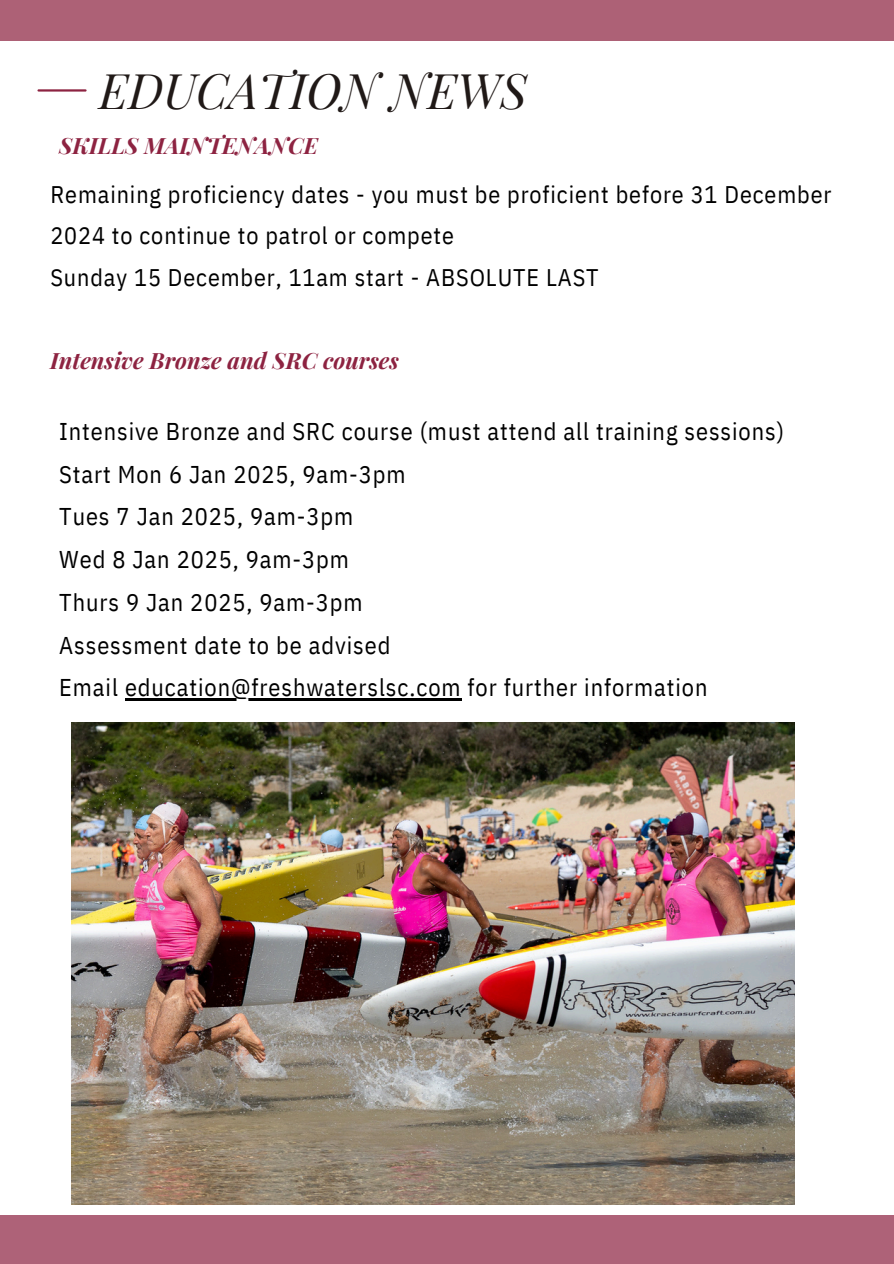
<style>
.page{position:relative;width:894px;height:1264px;background:#fff}
.page>*{position:absolute;margin:0;border:0;box-sizing:border-box;transform-origin:0 0}
.t1{font:italic 48px "Playfair Display";color:#201917}
.t2{font:24.3px "IBM Plex Sans Cond";letter-spacing:.04em;color:#000}
.t3{font:24px/41.7px "IBM Plex Sans Cond";letter-spacing:.04em;color:#000}
.t4{font:italic 700 22.5px "Playfair Display";color:#8d2341}
</style>
<div class="page">
<hr style="left:39px;top:89px;width:46px;height:3px;background:#8d2341">
<div style="left:0;top:1214px;width:893px;height:49px;background:#ae6278"></div>
<div style="left:0;top:0;width:893px;height:40px;background:#ad6176"></div>
<hr style="left:125px;top:698px;width:336px;height:3px;background:#000">
<img style="left:71px;top:722px;width:723px;height:481px">
<p class="t1" style="left:99px;top:57px;width:429px">EDUCATION NEWS</p>
<p class="t4" style="left:59px;top:130px;width:260px">SKILLS MAINTENANCE</p>
<p class="t3" style="left:50px;top:173px;width:782px">Remaining proficiency dates - you must be proficient before 31 December<br>2024 to continue to patrol or compete</p>
<p class="t3" style="left:50px;top:256px;width:549px">Sunday 15 December, 11am start - ABSOLUTE LAST</p>
<p class="t4" style="left:50px;top:345px;width:350px">Intensive Bronze and SRC courses</p>
<p class="t2" style="left:59px;top:415px;width:726px">Intensive Bronze and SRC course (must attend all training sessions)</p>
<h1 class="t2" style="left:59px;top:457px;width:348px">Start Mon 6 Jan 2025, 9am-3pm</h1>
<h2 class="t2" style="left:59px;top:500px;width:295px">Tues 7 Jan 2025, 9am-3pm</h2>
<p class="t2" style="left:59px;top:543px;width:291px">Wed 8 Jan 2025, 9am-3pm</p>
<p class="t2" style="left:59px;top:586px;width:305px">Thurs 9 Jan 2025, 9am-3pm</p>
<h3 class="t2" style="left:59px;top:628px;width:332px">Assessment date to be advised</h3>
<p class="t2" style="left:59px;top:671px;width:649px">Email education@freshwaterslsc.com for further information</p>
</div>
